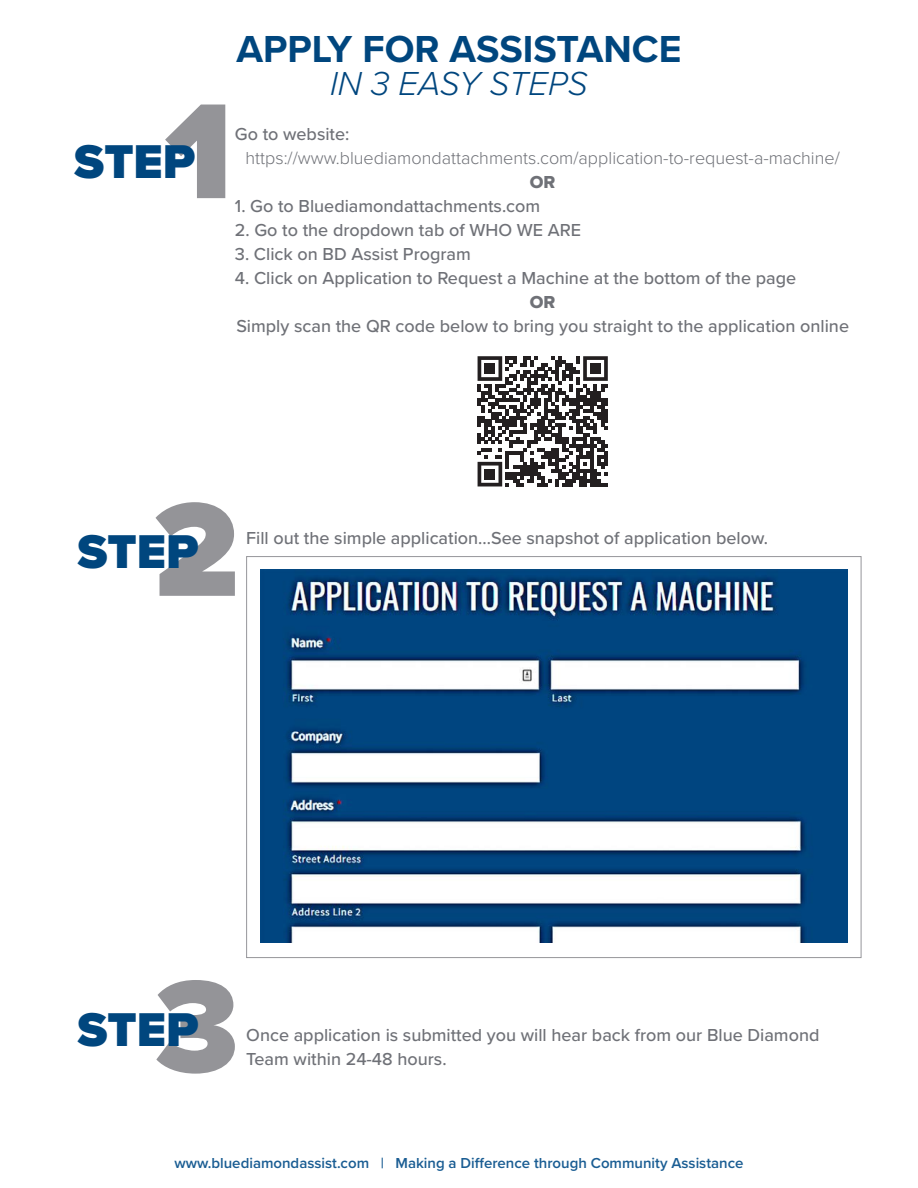
<style>
.page{position:relative;width:918px;height:1188px;background:#fff}
.page>*{position:absolute;margin:0;border:0;box-sizing:border-box;transform-origin:0 0}
.t1{font:900 49.2px "Proxima Nova";color:#00467e}
.t2{font:700 39px "Proxima Nova";color:#00467e}
.t3{font:italic 300 34.5px "Proxima Nova";color:#00467e}
.t4{font:500 18px/24px "Proxima Nova";color:#6f7177}
.t5{font:300 18px "Proxima Nova";color:#6f7177}
.t6{font:18px "Proxima Nova Extrabld";color:#6f7177}
.t7{font:600 15px "Proxima Nova";color:#1a5d93}
</style>
<div class="page">
<svg style="left:156px;top:980px;width:79px;height:94px"></svg>
<svg style="left:156px;top:502px;width:79px;height:94px"></svg>
<svg style="left:478px;top:356px;width:130px;height:130px"></svg>
<div style="left:485px;top:363px;width:10px;height:11px;background:#231f20"></div>
<div style="left:590px;top:363px;width:11px;height:11px;background:#231f20"></div>
<div style="left:485px;top:469px;width:10px;height:10px;background:#231f20"></div>
<svg style="left:165px;top:105px;width:60px;height:93px"></svg>
<img style="left:261px;top:570px;width:587px;height:372px">
<p class="t2" style="left:237px;top:20px;width:446px">APPLY FOR ASSISTANCE</p>
<p class="t1" style="left:74px;top:125px;width:123px">STEP</p>
<p class="t3" style="left:330px;top:58px;width:259px">IN 3 EASY STEPS</p>
<p class="t4" style="left:235px;top:121px;width:116px">Go to website:</p>
<p class="t5" style="left:246px;top:144px;width:596px">https://www.bluediamondattachments.com/application-to-request-a-machine/</p>
<p class="t6" style="left:530px;top:168px;width:27px">OR</p>
<p class="t4" style="left:235px;top:193px;width:307px">1. Go to Bluediamondattachments.com</p>
<p class="t4" style="left:235px;top:217px;width:348px">2. Go to the dropdown tab of WHO WE ARE</p>
<p class="t4" style="left:235px;top:241px;width:237px">3. Click on BD Assist Program</p>
<p class="t4" style="left:235px;top:265px;width:563px">4. Click on Application to Request a Machine at the bottom of the page</p>
<p class="t6" style="left:530px;top:288px;width:27px">OR</p>
<p class="t4" style="left:236px;top:313px;width:614px">Simply scan the QR code below to bring you straight to the application online</p>
<p class="t1" style="left:77px;top:515px;width:123px">STEP</p>
<p class="t4" style="left:246px;top:525px;width:523px">Fill out the simple application...See snapshot of application below.</p>
<p class="t1" style="left:77px;top:993px;width:123px">STEP</p>
<p class="t4" style="left:246px;top:1022px;width:575px">Once application is submitted you will hear back from our Blue Diamond<br>Team within 24-48 hours.</p>
<p class="t7" style="left:174px;top:1152px;width:571px">www.bluediamondassist.com | Making a Difference through Community Assistance</p>
</div>
